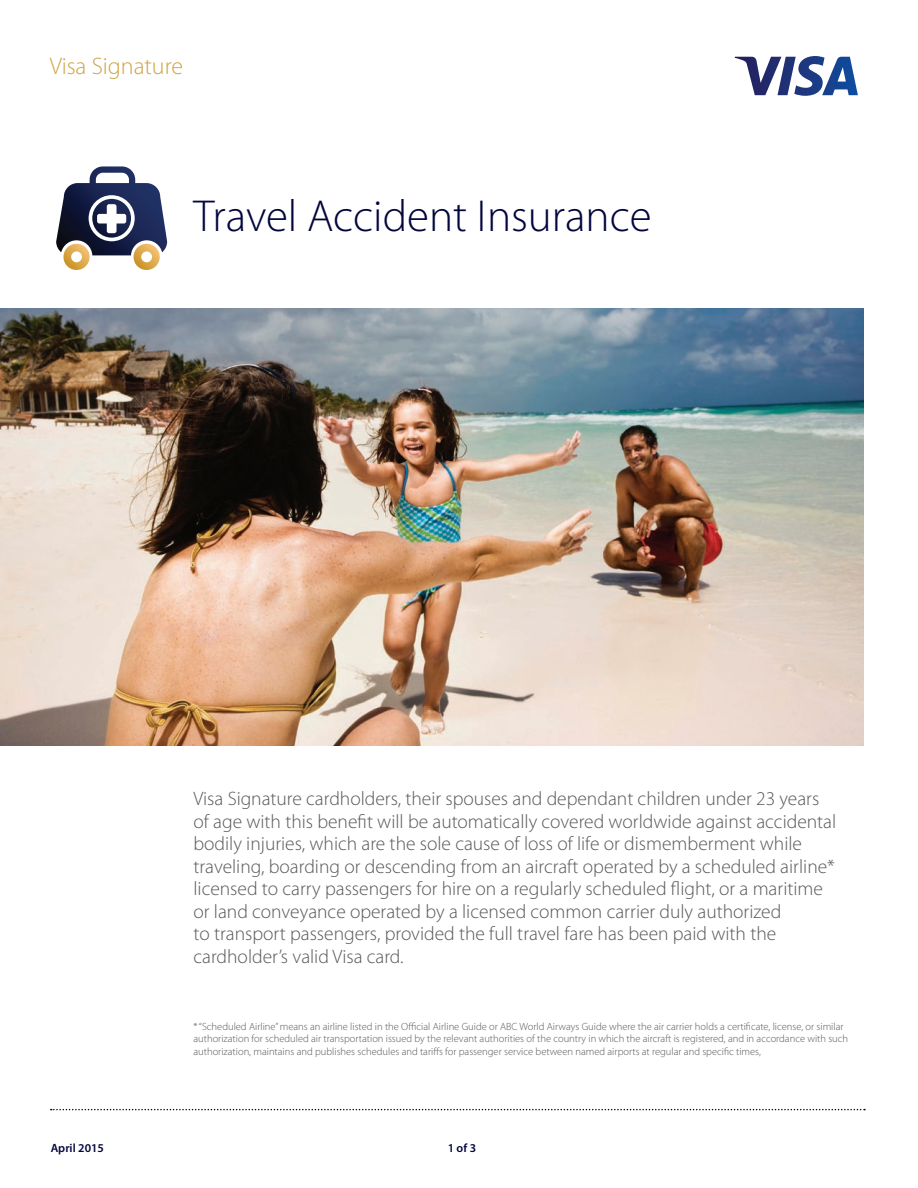
<style>
.page{position:relative;width:918px;height:1188px;background:#fff}
.page>*{position:absolute;margin:0;border:0;box-sizing:border-box;transform-origin:0 0}
.t1{font:300 45px "Myriad Pro";color:#02063d}
.t2{font:300 24px "Myriad Pro";color:#d0a447}
.t3{font:300 19.5px/22.5px "Myriad Pro";color:#57585a}
.t4{font:600 12px "Myriad Pro";color:#02063d}
.t5{font:300 10.5px/12.8px "Myriad Pro";color:#57585a}
</style>
<div class="page">
<svg style="left:51px;top:1109px;width:814px;height:1px"></svg>
<svg style="left:735px;top:56px;width:123px;height:40px"></svg>
<img style="left:0;top:309px;width:864px;height:436px">
<svg style="left:56px;top:166px;width:111px;height:104px"></svg>
<p class="t2" style="left:50px;top:53px;width:135px">Visa Signature</p>
<h1 class="t1" style="left:194px;top:192px;width:460px">Travel Accident Insurance</h1>
<p class="t3" style="left:194px;top:788px;width:644px">Visa Signature cardholders, their spouses and dependant children under 23 years of age with this benefit will be automatically covered worldwide against accidental bodily injuries, which are the sole cause of loss of life or dismemberment while traveling, boarding or descending from an aircraft operated by a scheduled airline* licensed to carry passengers for hire on a regularly scheduled flight, or a maritime or land conveyance operated by a licensed common carrier duly authorized<br>to transport passengers, provided the full travel fare has been paid with the cardholder’s valid Visa card.</p>
<p class="t5" style="left:194px;top:1020px;width:656px">* “Scheduled Airline” means an airline listed in the Official Airline Guide or ABC World Airways Guide where the air carrier holds a certificate, license, or similar authorization for scheduled air transportation issued by the relevant authorities of the country in which the aircraft is registered, and in accordance with such authorization, maintains and publishes schedules and tariffs for passenger service between named airports at regular and specific times,</p>
<p class="t4" style="left:51px;top:1141px;width:55px">April 2015</p>
<p class="t4" style="left:448px;top:1141px;width:30px">1 of 3</p>
</div>
